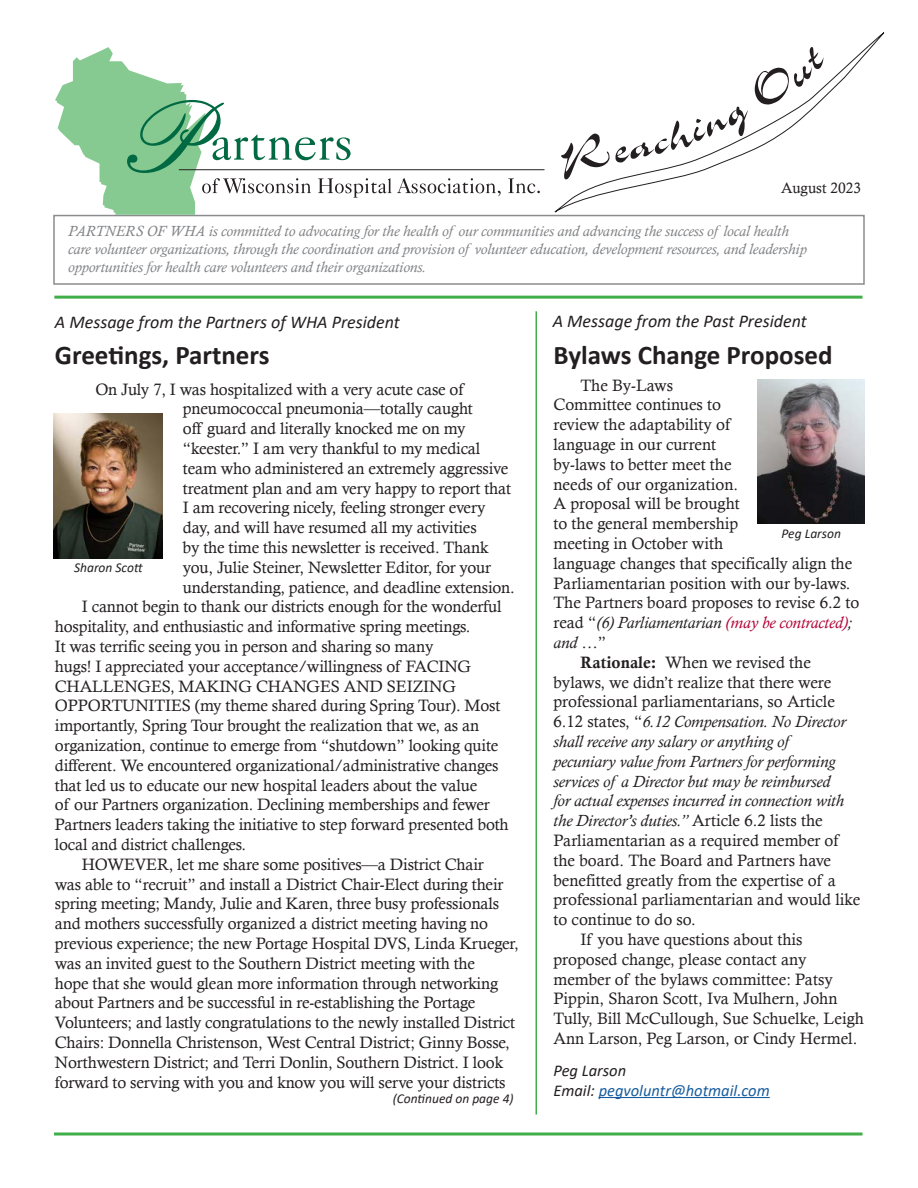
<style>
.page{position:relative;width:918px;height:1188px;background:#fff}
.page>*{position:absolute;margin:0;border:0;box-sizing:border-box;transform-origin:0 0}
.Headings_-_Reaching_Out{font:700 27px "Calibri";color:#231f20}
.Headings_-_Reaching_Out-2{font:italic 18px "Calibri";color:#231f20}
.Body_Text_-_Reaching_Out{font:16.5px/19.8px "Calisto";letter-spacing:-.01em;color:#231f20}
.Headings_-_Reaching_Out-3{font:16.5px/19.8px "Calisto";color:#231f20}
.Signatures_-_Reaching_Out{font:italic 16.5px "Calibri";color:#175d9e}
.Signatures_-_Reaching_Out-2{font:italic 16.5px "Calibri";color:#231f20}
.Sub_Headings_-_Reaching_Out{font:italic 15px/18px "Calisto";color:#808285}
.Sub_Headings_-_Reaching_Out-2{font:15px "Calisto";color:#231f20}
.Captions_-_Reaching_Out{font:italic 13.5px "Calibri";color:#231f20}
.s1{font-style:italic}
.s2{font-style:italic;color:#b30437}
.s3{font-family:"Calis MT Bol"}
.s4{color:#231f20}
</style>
<div class="page">
<svg style="left:54px;top:1132px;width:808px;height:4px;background:#6fc276"></svg>
<div style="left:53px;top:215px;width:812px;height:70px;border:2px solid #8a8c8f"></div>
<svg style="left:547px;top:32px;width:338px;height:186px"></svg>
<hr style="left:54px;top:296px;width:808px;height:3px;background:#40ae49">
<svg style="left:55px;top:47px;width:446px;height:168px"></svg>
<svg style="left:508px;top:178px;width:32px;height:15px"></svg>
<hr style="left:599px;top:1097px;width:171px;height:1px;background:#175d9e">
<hr style="left:536px;top:311px;width:1px;height:803px;background:#40ae49">
<img style="left:758px;top:379px;width:107px;height:145px">
<img style="left:54px;top:414px;width:109px;height:145px">
<p class="Sub_Headings_-_Reaching_Out-2" style="left:781px;top:179px;width:81px">August 2023</p>
<p class="Sub_Headings_-_Reaching_Out" style="left:68px;top:222px;width:740px">PARTNERS OF WHA is committed to advocating for the health of our communities and advancing the success of local health care volunteer organizations, through the coordination and provision of volunteer education, development resources, and leadership opportunities for health care volunteers and their organizations.</p>
<p class="Headings_-_Reaching_Out-2" style="left:55px;top:309px;width:347px">A Message from the Partners of WHA President</p>
<p class="Headings_-_Reaching_Out" style="left:55px;top:336px;width:216px">Greetings, Partners</p>
<p class="Body_Text_-_Reaching_Out" style="left:183px;top:379px;width:333px;text-indent:-88px">On July 7, I was hospitalized with a very acute case of pneumococcal pneumonia—totally caught<br>off guard and literally knocked me on my “keester.” I am very thankful to my medical team who administered an extremely aggressive treatment plan and am very happy to report that I am recovering nicely, feeling stronger every day, and will have resumed all my activities<br>by the time this newsletter is received. Thank you, Julie Steiner, Newsletter Editor, for your understanding, patience, and deadline extension.</p>
<p class="Body_Text_-_Reaching_Out" style="left:55px;top:597px;width:455px;text-indent:27px">I cannot begin to thank our districts enough for the wonderful hospitality, and enthusiastic and informative spring meetings.<br>It was terrific seeing you in person and sharing so many<br>hugs! I appreciated your acceptance/willingness of FACING CHALLENGES, MAKING CHANGES AND SEIZING OPPORTUNITIES (my theme shared during Spring Tour). Most importantly, Spring Tour brought the realization that we, as an organization, continue to emerge from “shutdown” looking quite different. We encountered organizational/administrative changes that led us to educate our new hospital leaders about the value<br>of our Partners organization. Declining memberships and fewer Partners leaders taking the initiative to step forward presented both local and district challenges.</p>
<p class="Body_Text_-_Reaching_Out" style="left:55px;top:854px;width:465px;text-indent:27px">HOWEVER, let me share some positives—a District Chair<br>was able to “recruit” and install a District Chair-Elect during their spring meeting; Mandy, Julie and Karen, three busy professionals and mothers successfully organized a district meeting having no previous experience; the new Portage Hospital DVS, Linda Krueger, was an invited guest to the Southern District meeting with the<br>hope that she would glean more information through networking about Partners and be successful in re-establishing the Portage Volunteers; and lastly congratulations to the newly installed District Chairs: Donnella Christenson, West Central District; Ginny Bosse, Northwestern District; and Terri Donlin, Southern District. I look forward to serving with you and know you will serve your districts</p>
<p class="Captions_-_Reaching_Out" style="left:74px;top:558px;width:70px">Sharon Scott</p>
<p class="Captions_-_Reaching_Out" style="left:393px;top:1089px;width:122px">(Continued on page 4)</p>
<p class="Headings_-_Reaching_Out-2" style="left:553px;top:308px;width:256px">A Message from the Past President</p>
<p class="Headings_-_Reaching_Out" style="left:554px;top:336px;width:281px">Bylaws Change Proposed</p>
<p class="Headings_-_Reaching_Out-3" style="left:554px;top:375px;width:300px;text-indent:27px">The By-Laws<br>Committee continues to<br>review the adaptability of<br>language in our current<br>by-laws to better meet the<br>needs of our organization.<br>A proposal will be brought<br>to the general membership<br>meeting in October with<br>language changes that specifically align the<br>Parliamentarian position with our by-laws.</p>
<p class="Headings_-_Reaching_Out-3" style="left:554px;top:593px;width:307px">The Partners board proposes to revise 6.2 to read “<span class="s1">(6) Parliamentarian</span> <span class="s2">(may be contracted)</span><span class="s1">; and …</span>”</p>
<p class="Headings_-_Reaching_Out-3" style="left:554px;top:652px;width:309px;text-indent:27px"><span class="s3">Rationale:</span> When we revised the bylaws, we didn’t realize that there were professional parliamentarians, so Article 6.12 states, “<span class="s1">6.12 Compensation. No Director shall receive any salary or anything of<br>pecuniary value from Partners for performing services of a Director but may be reimbursed<br>for actual expenses incurred in connection with the Director’s duties.”</span> Article 6.2 lists the Parliamentarian as a required member of the board. The Board and Partners have benefitted greatly from the expertise of a professional parliamentarian and would like to continue to do so.</p>
<p class="Headings_-_Reaching_Out-3" style="left:554px;top:929px;width:312px;text-indent:27px">If you have questions about this proposed change, please contact any member of the bylaws committee: Patsy Pippin, Sharon Scott, Iva Mulhern, John Tully, Bill McCullough, Sue Schuelke, Leigh Ann Larson, Peg Larson, or Cindy Hermel.</p>
<p class="Signatures_-_Reaching_Out-2" style="left:554px;top:1059px;width:74px">Peg Larson</p>
<p class="Signatures_-_Reaching_Out" style="left:554px;top:1079px;width:218px"><span class="s4">Email:</span> pegvoluntr@hotmail.com</p>
<p class="Captions_-_Reaching_Out" style="left:782px;top:524px;width:61px">Peg Larson</p>
</div>
